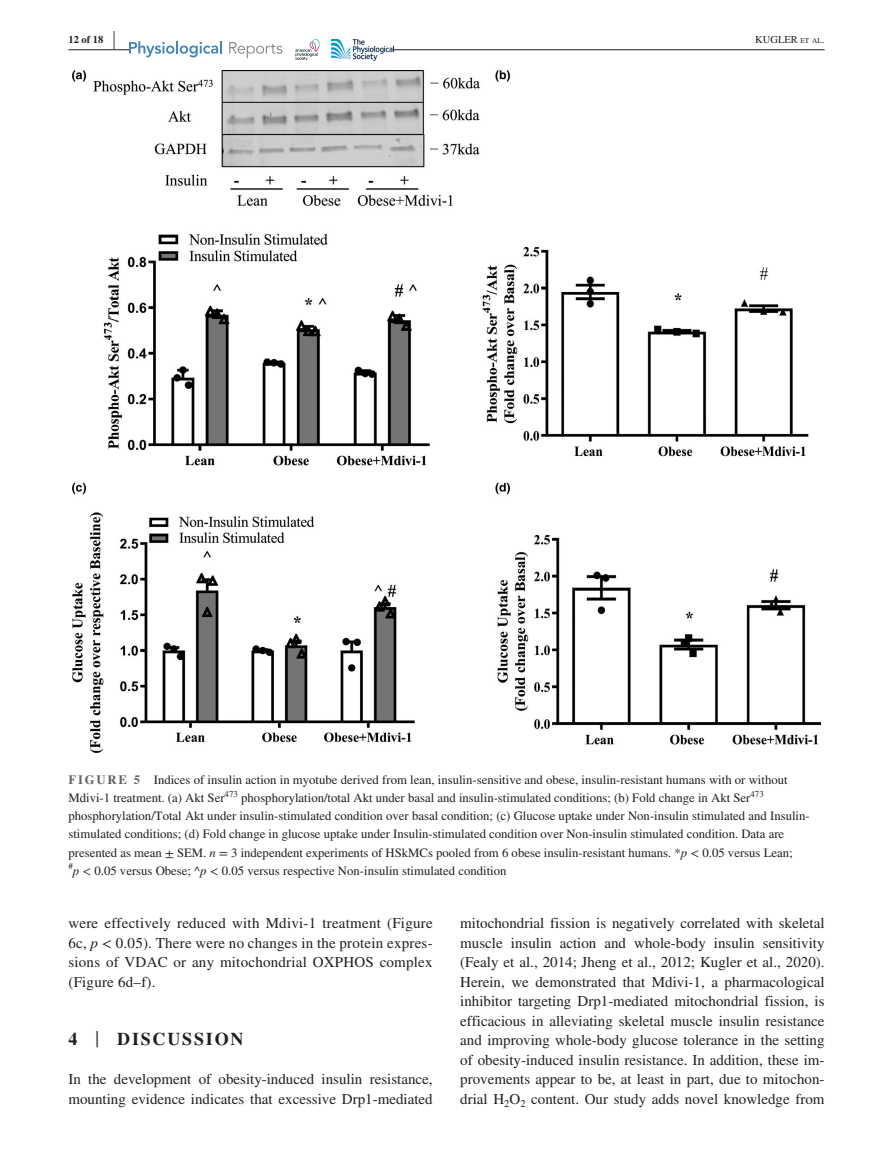
<style>
.page{position:relative;width:893px;height:1174px;background:#fff}
.page>*{position:absolute;margin:0;border:0;box-sizing:border-box;transform-origin:0 0}
.t1{font:700 25.95px "STIX";color:#231f20;scale:.36 1}
.t2{font:700 18px "STIX";letter-spacing:.1em;color:#231f20}
.t3{font:15px/19.5px "STIX";color:#231f20;text-align:justify}
.t4{font:12.75px/18px "STIX";color:#231f20}
.t5{font:10.5px "STIX";color:#231f20}
.t6{font:700 10.5px "STIX";color:#231f20}
.s1{font-size:7.35px}
.s2{font-weight:700;color:#636366}
.s3{font-style:italic}
.s4{font-weight:400;font-size:23.7px}
</style>
<div class="page">
<hr style="left:68px;top:49px;width:756px;height:1px;background:#231f20">
<div style="left:129px;top:39px;width:265px;height:21px;background:#fff"></div>
<svg style="left:295px;top:39px;width:25px;height:21px"></svg>
<img style="left:332px;top:39px;width:62px;height:21px">
<svg style="left:129px;top:41px;width:93px;height:16px"></svg>
<svg style="left:229px;top:42px;width:53px;height:16px"></svg>
<img style="left:72px;top:70px;width:749px;height:682px">
<p class="t6" style="left:68px;top:33px;width:36px">12 of 18</p>
<h1 class="t1" style="left:113px;top:24px;width:7px">|</h1>
<p class="t5" style="left:755px;top:32px;width:71px">KUGLER <span class="s1">et al</span>.</p>
<p class="t4" style="left:68px;top:772px;width:743px"><span class="s2">FIGURE 5</span> Indices of insulin action in myotube derived from lean, insulin-sensitive and obese, insulin-resistant humans with or without Mdivi-1 treatment. (a) Akt Ser<sup>473</sup> phosphorylation/total Akt under basal and insulin-stimulated conditions; (b) Fold change in Akt Ser<sup>473 </sup>phosphorylation/Total Akt under insulin-stimulated condition over basal condition; (c) Glucose uptake under Non-insulin stimulated and Insulin&shy;stimulated conditions; (d) Fold change in glucose uptake under Insulin-stimulated condition over Non-insulin stimulated condition. Data are presented as mean ± SEM. <span class="s3">n</span> = 3 independent experiments of HSkMCs pooled from 6 obese insulin-resistant humans. *<span class="s3">p</span> &lt; 0.05 versus Lean;<br><sup>#</sup><span class="s3">p</span> &lt; 0.05 versus Obese; ^<span class="s3">p</span> &lt; 0.05 versus respective Non-insulin stimulated condition</p>
<p class="t3" style="left:68px;top:914px;width:366px">were effectively reduced with Mdivi-1 treatment (Figure 6c, <span class="s3">p</span> &lt; 0.05). There were no changes in the protein expres&shy;sions of VDAC or any mitochondrial OXPHOS complex (Figure 6d–f).</p>
<p class="t2" style="left:68px;top:1028px;width:176px">4 <span class="s4">|</span> DISCUSSION</p>
<p class="t3" style="left:68px;top:1070px;width:366px">In the development of obesity-induced insulin resistance, mounting evidence indicates that excessive Drp1-mediated</p>
<p class="t3" style="left:460px;top:914px;width:366px">mitochondrial fission is negatively correlated with skeletal muscle insulin action and whole-body insulin sensitivity (Fealy et al., 2014; Jheng et al., 2012; Kugler et al., 2020).<br>Herein, we demonstrated that Mdivi-1, a pharmacological inhibitor targeting Drp1-mediated mitochondrial fission, is efficacious in alleviating skeletal muscle insulin resistance and improving whole-body glucose tolerance in the setting of obesity-induced insulin resistance. In addition, these im&shy;provements appear to be, at least in part, due to mitochon&shy;drial H<sub>2</sub>O<sub>2</sub> content. Our study adds novel knowledge from</p>
</div>
